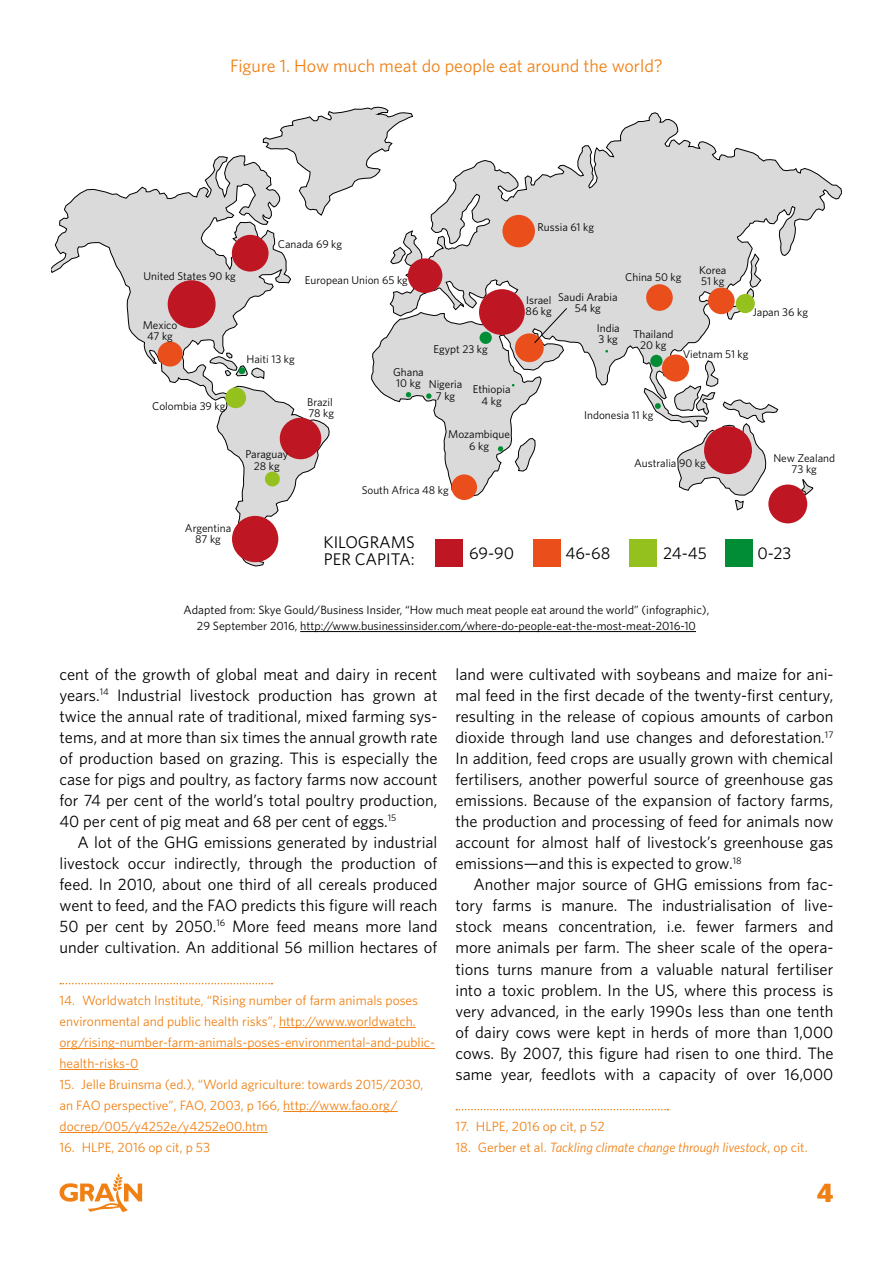
<style>
.page{position:relative;width:893px;height:1263px;background:#fff}
.page>*{position:absolute;margin:0;border:0;box-sizing:border-box;transform-origin:0 0}
.t1{font:900 27px "Whitney";color:#f08013}
.Title_tables{font:18px "Whitney";color:#f08013}
.t2{font:16.95px/17px "Whitney";color:#000}
.Footnote{font:16.5px/21px "Whitney";color:#000;text-align:justify}
.Footnote-2{font:13.5px/21px "Whitney";color:#f08013}
.Footnote-3{font:italic 13.5px "Whitney";color:#f08013}
.Foot_tables{font:12px "Whitney";color:#000}
.t3{font:11.25px/11.2px "Whitney";color:#000;text-align:center}
.s1{font-style:normal}
</style>
<div class="page">
<svg style="left:60px;top:1173px;width:82px;height:39px"></svg>
<hr style="left:300px;top:631px;width:396px;height:1px;background:#000">
<svg style="left:371px;top:112px;width:471px;height:386px"></svg>
<svg style="left:390px;top:229px;width:33px;height:38px"></svg>
<svg style="left:726px;top:253px;width:36px;height:67px"></svg>
<svg style="left:514px;top:437px;width:22px;height:35px"></svg>
<svg style="left:262px;top:106px;width:152px;height:111px"></svg>
<svg style="left:51px;top:155px;width:279px;height:412px"></svg>
<svg style="left:209px;top:352px;width:56px;height:28px"></svg>
<div style="left:408px;top:258px;width:34px;height:35px;background:#be1622;border-radius:50%"></div>
<div style="left:502px;top:215px;width:33px;height:32px;background:#e94e1b;border-radius:50%"></div>
<div style="left:479px;top:289px;width:46px;height:46px;background:#be1622;border-radius:50%"></div>
<div style="left:232px;top:235px;width:37px;height:37px;background:#be1622;border-radius:50%"></div>
<div style="left:168px;top:280px;width:48px;height:48px;background:#be1622;border-radius:50%"></div>
<div style="left:158px;top:341px;width:25px;height:26px;background:#e94e1b;border-radius:50%"></div>
<div style="left:225px;top:387px;width:21px;height:21px;background:#95c11f;border-radius:50%"></div>
<div style="left:736px;top:294px;width:19px;height:19px;background:#95c11f;border-radius:50%"></div>
<div style="left:265px;top:471px;width:15px;height:15px;background:#95c11f;border-radius:50%"></div>
<div style="left:515px;top:333px;width:29px;height:29px;background:#e94e1b;border-radius:50%"></div>
<div style="left:646px;top:284px;width:27px;height:27px;background:#e94e1b;border-radius:50%"></div>
<div style="left:708px;top:288px;width:27px;height:26px;background:#e94e1b;border-radius:50%"></div>
<div style="left:662px;top:354px;width:27px;height:28px;background:#e94e1b;border-radius:50%"></div>
<div style="left:280px;top:418px;width:41px;height:41px;background:#be1622;border-radius:50%"></div>
<div style="left:451px;top:474px;width:26px;height:26px;background:#e94e1b;border-radius:50%"></div>
<div style="left:768px;top:484px;width:39px;height:39px;background:#be1622;border-radius:50%"></div>
<div style="left:232px;top:516px;width:46px;height:46px;background:#be1622;border-radius:50%"></div>
<div style="left:238px;top:367px;width:7px;height:7px;background:#008d36;border-radius:50%"></div>
<div style="left:480px;top:332px;width:12px;height:12px;background:#008d36;border-radius:50%"></div>
<div style="left:650px;top:355px;width:12px;height:12px;background:#008d36;border-radius:50%"></div>
<svg style="left:643px;top:360px;width:171px;height:154px"></svg>
<svg style="left:406px;top:392px;width:5px;height:5px"></svg>
<svg style="left:426px;top:393px;width:5px;height:6px"></svg>
<svg style="left:498px;top:446px;width:5px;height:5px"></svg>
<div style="left:436px;top:539px;width:27px;height:27px;background:#be1622"></div>
<div style="left:533px;top:539px;width:27px;height:27px;background:#e94e1b"></div>
<div style="left:629px;top:539px;width:27px;height:27px;background:#95c11f"></div>
<div style="left:726px;top:539px;width:27px;height:27px;background:#008d36"></div>
<svg style="left:533px;top:307px;width:35px;height:37px"></svg>
<svg style="left:60px;top:983px;width:212px;height:1px"></svg>
<hr style="left:279px;top:1027px;width:137px;height:1px;background:#f08013">
<hr style="left:60px;top:1048px;width:375px;height:1px;background:#f08013">
<hr style="left:60px;top:1069px;width:78px;height:1px;background:#f08013">
<hr style="left:283px;top:1111px;width:115px;height:1px;background:#f08013">
<hr style="left:60px;top:1132px;width:208px;height:1px;background:#f08013">
<svg style="left:456px;top:1109px;width:212px;height:1px"></svg>
<p class="Title_tables" style="left:230px;top:56px;width:434px">Figure 1. How much meat do people eat around the world?</p>
<p class="t3" style="left:143px;top:270px;width:94px">United States 90 kg</p>
<p class="t3" style="left:143px;top:319px;width:36px">Mexico<br>47 kg</p>
<p class="t3" style="left:278px;top:239px;width:66px">Canada 69 kg</p>
<p class="t3" style="left:305px;top:274px;width:105px">European Union 65 kg</p>
<p class="t3" style="left:246px;top:354px;width:50px">Haiti 13 kg</p>
<p class="t3" style="left:152px;top:400px;width:75px">Colombia 39 kg</p>
<p class="t3" style="left:307px;top:396px;width:28px;text-align:left">Brazil<br>78 kg</p>
<p class="t3" style="left:245px;top:449px;width:44px">Paraguay<br>28 kg</p>
<p class="t3" style="left:433px;top:343px;width:56px">Egypt 23 kg</p>
<p class="t3" style="left:393px;top:365px;width:71px;line-height:12.8px;text-align:left">Ghana<br>10 kg Nigeria</p>
<p class="t3" style="left:436px;top:390px;width:21px">7 kg</p>
<p class="t3" style="left:448px;top:429px;width:63px">Mozambique<br>6 kg</p>
<p class="t3" style="left:473px;top:384px;width:39px">Ethiopia<br>4 kg</p>
<p class="t3" style="left:362px;top:485px;width:89px">South Africa 48 kg</p>
<p class="t3" style="left:538px;top:221px;width:58px">Russia 61 kg</p>
<p class="t3" style="left:558px;top:291px;width:61px">Saudi Arabia<br>54 kg</p>
<p class="t3" style="left:526px;top:294px;width:28px;text-align:left">Israel<br>86 kg</p>
<p class="t3" style="left:625px;top:271px;width:58px">China 50 kg</p>
<p class="t3" style="left:699px;top:264px;width:29px;text-align:left">Korea<br>51 kg</p>
<p class="t3" style="left:753px;top:306px;width:57px">Japan 36 kg</p>
<p class="t3" style="left:597px;top:322px;width:25px;text-align:left">India<br>3 kg</p>
<p class="t3" style="left:633px;top:328px;width:42px">Thailand<br>20 kg</p>
<p class="t3" style="left:683px;top:349px;width:67px">Vietnam 51 kg</p>
<p class="t3" style="left:584px;top:410px;width:71px">Indonesia 11 kg</p>
<p class="t3" style="left:634px;top:457px;width:73px">Australia 90 kg</p>
<p class="t3" style="left:773px;top:452px;width:63px">New Zealand<br>73 kg</p>
<p class="t3" style="left:185px;top:522px;width:48px">Argentina<br>87 kg</p>
<p class="t2" style="left:323px;top:534px;width:93px">KILOGRAMS<br>PER CAPITA:</p>
<p class="t2" style="left:469px;top:544px;width:47px">69-90</p>
<p class="t2" style="left:565px;top:544px;width:47px">46-68</p>
<p class="t2" style="left:663px;top:544px;width:45px">24-45</p>
<p class="t2" style="left:757px;top:544px;width:35px">0-23</p>
<p class="Foot_tables" style="left:184px;top:603px;width:527px">Adapted from: Skye Gould/Business Insider, “How much meat people eat around the world” (infographic),</p>
<p class="Foot_tables" style="left:197px;top:619px;width:500px">29 September 2016, http://www.businessinsider.com/where-do-people-eat-the-most-meat-2016-10</p>
<p class="Footnote" style="left:60px;top:663px;width:379px">cent of the growth of global meat and dairy in recent years.<sup>14</sup> Industrial livestock production has grown at twice the annual rate of traditional, mixed farming sys&shy;tems, and at more than six times the annual growth rate of production based on grazing. This is especially the case for pigs and poultry, as factory farms now account for 74 per cent of the world’s total poultry production, 40 per cent of pig meat and 68 per cent of eggs.<sup>15</sup></p>
<p class="Footnote" style="left:60px;top:831px;width:379px;text-indent:18px">A lot of the GHG emissions generated by industrial livestock occur indirectly, through the production of feed. In 2010, about one third of all cereals produced went to feed, and the FAO predicts this figure will reach 50 per cent by 2050.<sup>16</sup> More feed means more land under cultivation. An additional 56 million hectares of</p>
<p class="Footnote-2" style="left:60px;top:989px;width:377px">14. Worldwatch Institute, “Rising number of farm animals poses environmental and public health risks”, http://www.worldwatch. org/rising-number-farm-animals-poses-environmental-and-public&shy;health-risks-0</p>
<p class="Footnote-2" style="left:60px;top:1073px;width:365px">15. Jelle Bruinsma (ed.), “World agriculture: towards 2015/2030, an FAO perspective”, FAO, 2003, p 166, http://www.fao.org/ docrep/005/y4252e/y4252e00.htm</p>
<p class="Footnote-2" style="left:60px;top:1136px;width:152px">16. HLPE, 2016 op cit, p 53</p>
<p class="Footnote" style="left:455px;top:664px;width:379px">land were cultivated with soybeans and maize for ani&shy;mal feed in the first decade of the twenty-first century, resulting in the release of copious amounts of carbon dioxide through land use changes and deforestation.<sup>17<br></sup>In addition, feed crops are usually grown with chemical fertilisers, another powerful source of greenhouse gas emissions. Because of the expansion of factory farms, the production and processing of feed for animals now account for almost half of livestock’s greenhouse gas emissions—and this is expected to grow.<sup>18</sup></p>
<p class="Footnote" style="left:455px;top:874px;width:379px;text-indent:18px">Another major source of GHG emissions from fac&shy;tory farms is manure. The industrialisation of live&shy;stock means concentration, i.e. fewer farmers and more animals per farm. The sheer scale of the opera&shy;tions turns manure from a valuable natural fertiliser into a toxic problem. In the US, where this process is very advanced, in the early 1990s less than one tenth of dairy cows were kept in herds of more than 1,000 cows. By 2007, this figure had risen to one third. The same year, feedlots with a capacity of over 16,000</p>
<p class="Footnote-2" style="left:455px;top:1115px;width:151px">17. HLPE, 2016 op cit, p 52</p>
<p class="Footnote-3" style="left:455px;top:1139px;width:354px"><span class="s1">18. Gerber et al.</span> Tackling climate change through livestock<span class="s1">, op cit.</span></p>
<h1 class="t1" style="left:817px;top:1176px;width:18px">4</h1>
</div>
